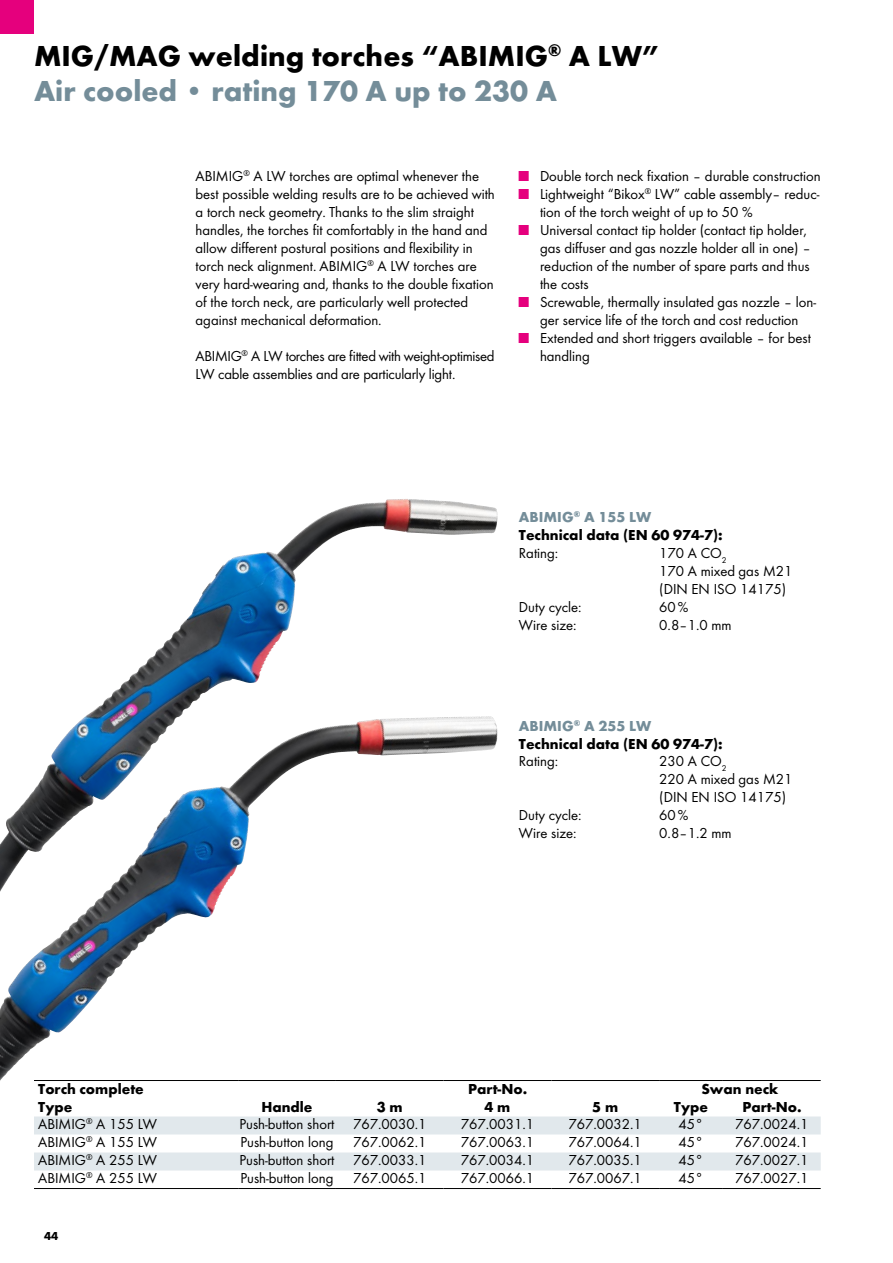
<style>
.page{position:relative;width:893px;height:1263px;background:#fff}
.page>*{position:absolute;margin:0;border:0;box-sizing:border-box;transform-origin:0 0}
.t1{font:700 30px/34.5px "Futura TOT";color:#000}
.t2{font:15px/18px "Futura TOT Boo";color:#000}
.t3{font:700 15px/18px "Futura TOT";color:#000}
.t4{font:700 12px "Futura TOT";color:#000}
.s1{color:#748d99}
.s2{color:#e5007d}
</style>
<div class="page">
<div style="left:0;top:0;width:34px;height:34px;background:#e5007d"></div>
<img style="left:0;top:716px;width:489px;height:365px">
<img style="left:0;top:499px;width:405px;height:393px">
<svg style="left:34px;top:1116px;width:787px;height:54px"></svg>
<hr style="left:34px;top:1080px;width:204px;height:1px;background:#000">
<hr style="left:238px;top:1080px;width:98px;height:1px;background:#000">
<hr style="left:336px;top:1080px;width:108px;height:1px;background:#000">
<hr style="left:444px;top:1080px;width:107px;height:1px;background:#000">
<hr style="left:551px;top:1080px;width:108px;height:1px;background:#000">
<hr style="left:659px;top:1080px;width:64px;height:1px;background:#000">
<hr style="left:723px;top:1080px;width:98px;height:1px;background:#000">
<hr style="left:34px;top:1188px;width:204px;height:1px;background:#000">
<hr style="left:238px;top:1188px;width:98px;height:1px;background:#000">
<hr style="left:336px;top:1188px;width:108px;height:1px;background:#000">
<hr style="left:444px;top:1188px;width:107px;height:1px;background:#000">
<hr style="left:551px;top:1188px;width:108px;height:1px;background:#000">
<hr style="left:659px;top:1188px;width:64px;height:1px;background:#000">
<hr style="left:723px;top:1188px;width:98px;height:1px;background:#000">
<h1 class="t1" style="left:34px;top:38px;width:627px">MIG/MAG welding torches “ABIMIG<sup>®</sup> A LW”<br><span class="s1">Air cooled • rating 170 A up to 230 A</span></h1>
<p class="t2" style="left:196px;top:167px;width:301px">ABIMIG<sup>®</sup> A LW torches are optimal whenever the best possible welding results are to be achieved with a torch neck geometry. Thanks to the slim straight handles, the torches fit comfortably in the hand and allow different postural positions and flexibility in torch neck alignment. ABIMIG<sup>®</sup> A LW torches are very hard-wearing and, thanks to the double fixation of the torch neck, are particularly well protected against mechanical deformation.</p>
<p class="t2" style="left:196px;top:347px;width:300px">ABIMIG<sup>®</sup> A LW torches are fitted with weight-optimised<br>LW cable assemblies and are particularly light.</p>
<p class="t2" style="left:519px;top:167px;width:303px"><span class="s2">■</span> Double torch neck fixation – durable construction</p>
<p class="t2" style="left:540px;top:185px;width:281px;text-indent:-21px"><span class="s2">■</span> Lightweight “Bikox<sup>®</sup> LW” cable assembly– reduc&shy;tion of the torch weight of up to 50 %</p>
<p class="t2" style="left:540px;top:221px;width:272px;text-indent:-21px"><span class="s2">■</span> Universal contact tip holder (contact tip holder, gas diffuser and gas nozzle holder all in one) – reduction of the number of spare parts and thus the costs</p>
<p class="t2" style="left:519px;top:293px;width:299px;text-align:center"><span class="s2">■</span> Screwable, thermally insulated gas nozzle – lon&shy;ger service life of the torch and cost reduction</p>
<p class="t2" style="left:540px;top:329px;width:273px;text-indent:-21px"><span class="s2">■</span> Extended and short triggers available – for best handling</p>
<p class="t3" style="left:519px;top:508px;width:205px"><span class="s1">ABIMIG</span><sup>®</sup> <span class="s1">A 155 LW<br></span>Technical data (EN 60 974-7):</p>
<p class="t2" style="left:519px;top:544px;width:41px">Rating:</p>
<p class="t2" style="left:659px;top:544px;width:135px">170 A CO<sub>2<br></sub>170 A mixed gas M21 (DIN EN ISO 14175)</p>
<p class="t2" style="left:519px;top:598px;width:64px">Duty cycle:</p>
<p class="t2" style="left:659px;top:598px;width:31px">60%</p>
<p class="t2" style="left:519px;top:616px;width:59px">Wire size:</p>
<p class="t2" style="left:659px;top:616px;width:74px">0.8–1.0 mm</p>
<p class="t3" style="left:519px;top:716px;width:205px"><span class="s1">ABIMIG</span><sup>®</sup> <span class="s1">A 255 LW<br></span>Technical data (EN 60 974-7):</p>
<p class="t2" style="left:519px;top:752px;width:41px">Rating:</p>
<p class="t2" style="left:659px;top:752px;width:135px">230 A CO<sub>2<br></sub>220 A mixed gas M21 (DIN EN ISO 14175)</p>
<p class="t2" style="left:519px;top:806px;width:64px">Duty cycle:</p>
<p class="t2" style="left:659px;top:806px;width:31px">60%</p>
<p class="t2" style="left:519px;top:824px;width:59px">Wire size:</p>
<p class="t2" style="left:659px;top:824px;width:74px">0.8–1.2 mm</p>
<p class="t3" style="left:38px;top:1079px;width:107px">Torch complete</p>
<p class="t3" style="left:468px;top:1079px;width:61px">Part-No.</p>
<p class="t3" style="left:701px;top:1079px;width:79px">Swan neck</p>
<p class="t3" style="left:38px;top:1097px;width:36px">Type</p>
<p class="t3" style="left:261px;top:1097px;width:53px">Handle</p>
<p class="t3" style="left:377px;top:1097px;width:27px">3 m</p>
<p class="t3" style="left:485px;top:1097px;width:27px">4 m</p>
<p class="t3" style="left:592px;top:1097px;width:27px">5 m</p>
<p class="t3" style="left:674px;top:1097px;width:36px">Type</p>
<p class="t3" style="left:742px;top:1097px;width:61px">Part-No.</p>
<p class="t2" style="left:38px;top:1115px;width:120px">ABIMIG<sup>®</sup> A 155 LW</p>
<p class="t2" style="left:239px;top:1115px;width:188px">Push-button short 767.0030.1</p>
<p class="t2" style="left:461px;top:1115px;width:75px">767.0031.1</p>
<p class="t2" style="left:569px;top:1115px;width:75px">767.0032.1</p>
<p class="t2" style="left:679px;top:1115px;width:26px">45°</p>
<p class="t2" style="left:735px;top:1115px;width:75px">767.0024.1</p>
<p class="t2" style="left:38px;top:1133px;width:120px">ABIMIG<sup>®</sup> A 155 LW</p>
<p class="t2" style="left:240px;top:1133px;width:95px">Push-button long</p>
<p class="t2" style="left:353px;top:1133px;width:75px">767.0062.1</p>
<p class="t2" style="left:461px;top:1133px;width:75px">767.0063.1</p>
<p class="t2" style="left:569px;top:1133px;width:75px">767.0064.1</p>
<p class="t2" style="left:679px;top:1133px;width:26px">45°</p>
<p class="t2" style="left:735px;top:1133px;width:75px">767.0024.1</p>
<p class="t2" style="left:38px;top:1151px;width:120px">ABIMIG<sup>®</sup> A 255 LW</p>
<p class="t2" style="left:239px;top:1151px;width:188px">Push-button short 767.0033.1</p>
<p class="t2" style="left:461px;top:1151px;width:75px">767.0034.1</p>
<p class="t2" style="left:569px;top:1151px;width:75px">767.0035.1</p>
<p class="t2" style="left:679px;top:1151px;width:26px">45°</p>
<p class="t2" style="left:735px;top:1151px;width:75px">767.0027.1</p>
<p class="t2" style="left:38px;top:1169px;width:120px">ABIMIG<sup>®</sup> A 255 LW</p>
<p class="t2" style="left:240px;top:1169px;width:95px">Push-button long</p>
<p class="t2" style="left:353px;top:1169px;width:75px">767.0065.1</p>
<p class="t2" style="left:461px;top:1169px;width:75px">767.0066.1</p>
<p class="t2" style="left:569px;top:1169px;width:75px">767.0067.1</p>
<p class="t2" style="left:679px;top:1169px;width:26px">45°</p>
<p class="t2" style="left:735px;top:1169px;width:75px">767.0027.1</p>
<p class="t4" style="left:44px;top:1228px;width:16px">44</p>
</div>
